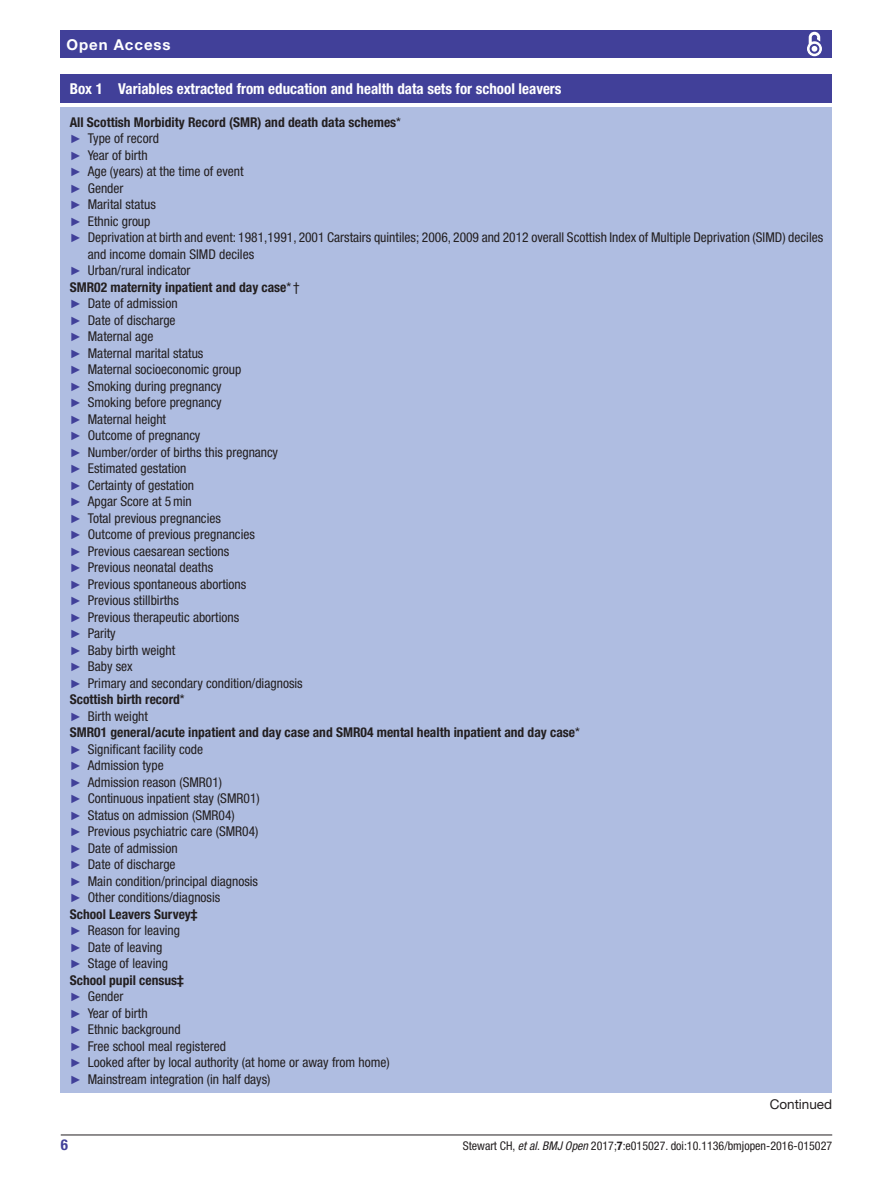
<style>
.page{position:relative;width:893px;height:1191px;background:#fff}
.page>*{position:absolute;margin:0;border:0;box-sizing:border-box;transform-origin:0 0}
.t1{font:700 condensed 15px "Helvetica Neue LT Std";color:#fff}
.t2{font:700 15px "Helvetica Neue LT Std";letter-spacing:.065em;color:#fff}
.t3{font:700 condensed 15px "Helvetica Neue LT Std";color:#414099}
.t4{font:condensed 13.5px "Helvetica Neue LT Std";color:#231f20}
.t5{font:700 condensed 13.5px "Helvetica Neue LT Std";color:#231f20}
.t6{font:13.5px "Helvetica Neue LT Std";color:#231f20}
.t7{font:condensed 12px "Helvetica Neue LT Std";color:#231f20}
.s1{font-weight:400}
.s2{font-family:"Arial";font-stretch:normal;font-size:12px;color:#414099}
.s3{font-style:italic}
.s4{font-weight:700}
</style>
<div class="page">
<hr style="left:61px;top:1134px;width:771px;height:1px;background:#231f20">
<div style="left:61px;top:31px;width:771px;height:27px;background:#414099"></div>
<svg style="left:807px;top:31px;width:15px;height:26px"></svg>
<div style="left:61px;top:75px;width:771px;height:28px;background:#414099"></div>
<div style="left:61px;top:108px;width:771px;height:984px;background:#afbde1"></div>
<p class="t2" style="left:66px;top:35px;width:106px">Open Access</p>
<p class="t1" style="left:70px;top:80px;width:493px">Box 1 Variables extracted from education and health data sets for school leavers</p>
<p class="t5" style="left:70px;top:113px;width:333px">All Scottish Morbidity Record (SMR) and death data schemes<span class="s1">*</span></p>
<p class="t4" style="left:70px;top:130px;width:91px"><span class="s2">►</span> Type of record</p>
<p class="t4" style="left:70px;top:147px;width:79px"><span class="s2">►</span> Year of birth</p>
<p class="t4" style="left:70px;top:163px;width:175px"><span class="s2">►</span> Age (years) at the time of event</p>
<p class="t4" style="left:70px;top:180px;width:55px"><span class="s2">►</span> Gender</p>
<p class="t4" style="left:70px;top:196px;width:88px"><span class="s2">►</span> Marital status</p>
<p class="t4" style="left:70px;top:213px;width:82px"><span class="s2">►</span> Ethnic group</p>
<p class="t4" style="left:70px;top:229px;width:755px"><span class="s2">►</span> Deprivation at birth and event: 1981,1991, 2001 Carstairs quintiles; 2006, 2009 and 2012 overall Scottish Index of Multiple Deprivation (SIMD) deciles</p>
<p class="t4" style="left:88px;top:246px;width:168px">and income domain SIMD deciles</p>
<p class="t4" style="left:70px;top:262px;width:122px"><span class="s2">►</span> Urban/rural indicator</p>
<p class="t5" style="left:70px;top:278px;width:231px">SMR02 maternity inpatient and day case<span class="s1">* †</span></p>
<p class="t4" style="left:70px;top:295px;width:109px"><span class="s2">►</span> Date of admission</p>
<p class="t4" style="left:70px;top:312px;width:107px"><span class="s2">►</span> Date of discharge</p>
<p class="t4" style="left:70px;top:328px;width:85px"><span class="s2">►</span> Maternal age</p>
<p class="t4" style="left:70px;top:345px;width:135px"><span class="s2">►</span> Maternal marital status</p>
<p class="t4" style="left:70px;top:361px;width:173px"><span class="s2">►</span> Maternal socioeconomic group</p>
<p class="t4" style="left:70px;top:378px;width:153px"><span class="s2">►</span> Smoking during pregnancy</p>
<p class="t4" style="left:70px;top:394px;width:153px"><span class="s2">►</span> Smoking before pregnancy</p>
<p class="t4" style="left:70px;top:411px;width:98px"><span class="s2">►</span> Maternal height</p>
<p class="t4" style="left:70px;top:427px;width:132px"><span class="s2">►</span> Outcome of pregnancy</p>
<p class="t4" style="left:70px;top:444px;width:210px"><span class="s2">►</span> Number/order of births this pregnancy</p>
<p class="t4" style="left:70px;top:460px;width:118px"><span class="s2">►</span> Estimated gestation</p>
<p class="t4" style="left:70px;top:477px;width:126px"><span class="s2">►</span> Certainty of gestation</p>
<p class="t4" style="left:70px;top:493px;width:124px"><span class="s2">►</span> Apgar Score at 5min</p>
<p class="t4" style="left:70px;top:510px;width:153px"><span class="s2">►</span> Total previous pregnancies</p>
<p class="t4" style="left:70px;top:526px;width:187px"><span class="s2">►</span> Outcome of previous pregnancies</p>
<p class="t4" style="left:70px;top:543px;width:161px"><span class="s2">►</span> Previous caesarean sections</p>
<p class="t4" style="left:70px;top:559px;width:145px"><span class="s2">►</span> Previous neonatal deaths</p>
<p class="t4" style="left:70px;top:576px;width:178px"><span class="s2">►</span> Previous spontaneous abortions</p>
<p class="t4" style="left:70px;top:592px;width:111px"><span class="s2">►</span> Previous stillbirths</p>
<p class="t4" style="left:70px;top:609px;width:171px"><span class="s2">►</span> Previous therapeutic abortions</p>
<p class="t4" style="left:70px;top:625px;width:47px"><span class="s2">►</span> Parity</p>
<p class="t4" style="left:70px;top:642px;width:107px"><span class="s2">►</span> Baby birth weight</p>
<p class="t4" style="left:70px;top:658px;width:64px"><span class="s2">►</span> Baby sex</p>
<p class="t4" style="left:70px;top:675px;width:234px"><span class="s2">►</span> Primary and secondary condition/diagnosis</p>
<p class="t5" style="left:70px;top:691px;width:116px">Scottish birth record<span class="s1">*</span></p>
<p class="t4" style="left:70px;top:708px;width:80px"><span class="s2">►</span> Birth weight</p>
<p class="t5" style="left:70px;top:724px;width:512px">SMR01 general/acute inpatient and day case and SMR04 mental health inpatient and day case<span class="s1">*</span></p>
<p class="t4" style="left:70px;top:741px;width:135px"><span class="s2">►</span> Significant facility code</p>
<p class="t4" style="left:70px;top:757px;width:95px"><span class="s2">►</span> Admission type</p>
<p class="t4" style="left:70px;top:774px;width:154px"><span class="s2">►</span> Admission reason (SMR01)</p>
<p class="t4" style="left:70px;top:790px;width:192px"><span class="s2">►</span> Continuous inpatient stay (SMR01)</p>
<p class="t4" style="left:70px;top:807px;width:167px"><span class="s2">►</span> Status on admission (SMR04)</p>
<p class="t4" style="left:70px;top:823px;width:190px"><span class="s2">►</span> Previous psychiatric care (SMR04)</p>
<p class="t4" style="left:70px;top:840px;width:109px"><span class="s2">►</span> Date of admission</p>
<p class="t4" style="left:70px;top:856px;width:107px"><span class="s2">►</span> Date of discharge</p>
<p class="t4" style="left:70px;top:873px;width:190px"><span class="s2">►</span> Main condition/principal diagnosis</p>
<p class="t4" style="left:70px;top:889px;width:152px"><span class="s2">►</span> Other conditions/diagnosis</p>
<p class="t5" style="left:70px;top:905px;width:129px">School Leavers Survey‡</p>
<p class="t4" style="left:70px;top:922px;width:112px"><span class="s2">►</span> Reason for leaving</p>
<p class="t4" style="left:70px;top:939px;width:94px"><span class="s2">►</span> Date of leaving</p>
<p class="t4" style="left:70px;top:955px;width:100px"><span class="s2">►</span> Stage of leaving</p>
<p class="t5" style="left:70px;top:971px;width:115px">School pupil census‡</p>
<p class="t4" style="left:70px;top:988px;width:55px"><span class="s2">►</span> Gender</p>
<p class="t4" style="left:70px;top:1005px;width:79px"><span class="s2">►</span> Year of birth</p>
<p class="t4" style="left:70px;top:1021px;width:112px"><span class="s2">►</span> Ethnic background</p>
<p class="t4" style="left:70px;top:1038px;width:158px"><span class="s2">►</span> Free school meal registered</p>
<p class="t4" style="left:70px;top:1054px;width:321px"><span class="s2">►</span> Looked after by local authority (at home or away from home)</p>
<p class="t4" style="left:70px;top:1071px;width:202px"><span class="s2">►</span> Mainstream integration (in half days)</p>
<p class="t6" style="left:770px;top:1096px;width:64px">Continued</p>
<p class="t3" style="left:61px;top:1135px;width:9px">6</p>
<p class="t7" style="left:463px;top:1138px;width:371px">Stewart CH, <span class="s3">et al</span>. <span class="s3">BMJ Open</span> 2017;<span class="s4">7</span>:e015027. doi:10.1136/bmjopen-2016-015027</p>
</div>
